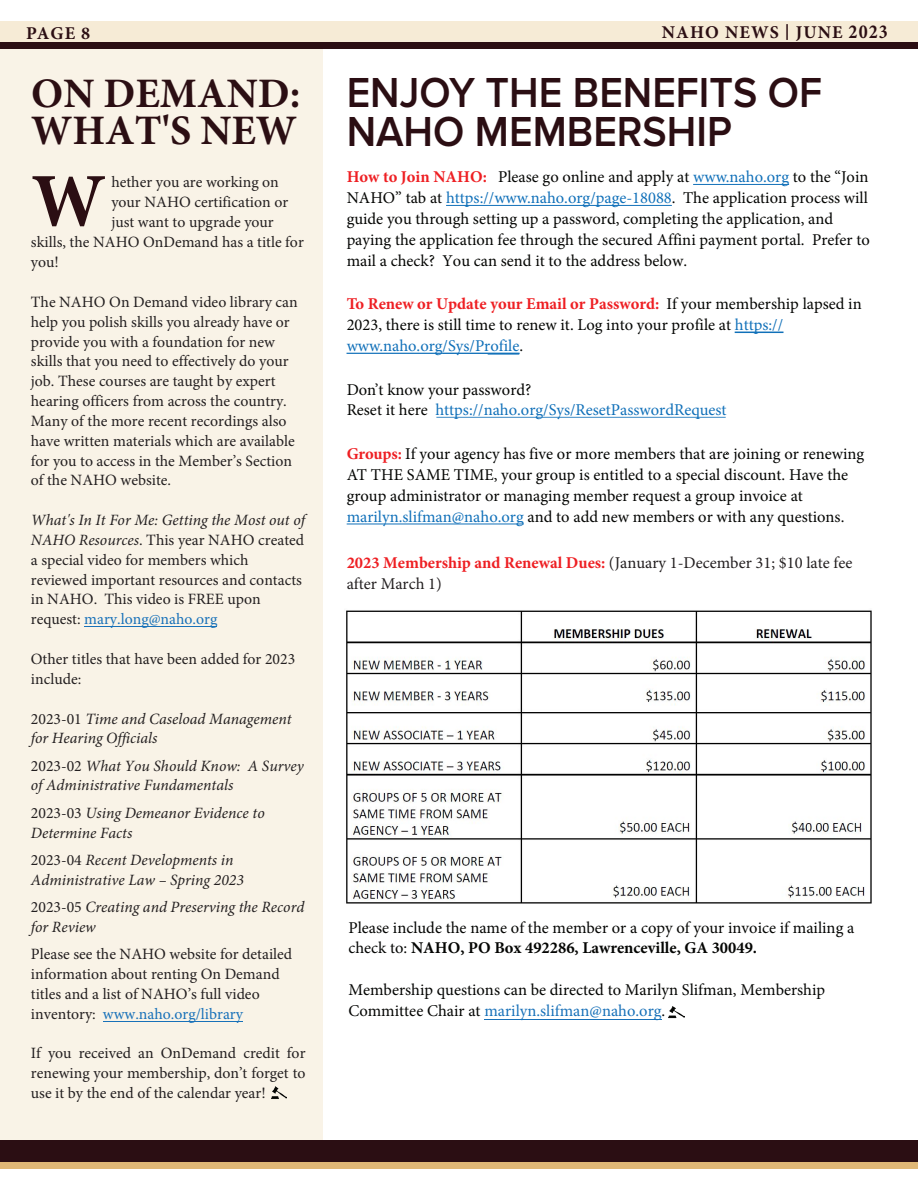
<style>
.page{position:relative;width:918px;height:1188px;background:#fff}
.page>*{position:absolute;margin:0;border:0;box-sizing:border-box;transform-origin:0 0}
.t1{font:700 75.75px "Minion Pro";color:#2b0e13}
.t2{font:600 43.5px/39px "Lincoln Proxima Nova";color:#2b0e13;scale:.94 1}
.t3{font:700 42px/37.3px "Minion Pro";color:#2b0e13}
.t4{font:700 18px "Minion Pro";letter-spacing:.06em;color:#2b0e13}
.t5{font:16.5px/21px "Minion Pro";color:#040503}
.t6{font:16.5px/19.8px "Minion Pro";color:#1070b9}
.t7{font:16.5px/20.9px "Minion Pro";color:#231f20}
.t8{font:15.75px/19.8px "Minion Pro";color:#231f20}
.t9{font:italic 15.75px/19.8px "Minion Pro";color:#231f20}
.s1{font-size:15.9px}
.s2{font-size:19.8px}
.s3{font-weight:700;color:#ee1f23}
.s4{color:#1070b9}
.s5{color:#040503}
.s6{font-style:italic}
.s7{color:#1871b9}
.s8{font-style:normal}
.s9{font-weight:700}
</style>
<div class="page">
<div style="left:0;top:49px;width:322px;height:1091px;background:#f9f3e7"></div>
<div style="left:0;top:21px;width:918px;height:22px;background:#f6ebd6"></div>
<div style="left:0;top:42px;width:918px;height:7px;background:#2b0e13"></div>
<div style="left:0;top:1140px;width:918px;height:22px;background:#2b0e13"></div>
<div style="left:0;top:1162px;width:918px;height:6px;background:#dfb776"></div>
<img style="left:272px;top:1086px;width:15px;height:13px">
<hr style="left:347px;top:524px;width:177px;height:1px;background:#1070b9">
<hr style="left:436px;top:417px;width:290px;height:1px;background:#1070b9">
<hr style="left:442px;top:353px;width:78px;height:1px;background:#1070b9">
<hr style="left:347px;top:353px;width:96px;height:1px;background:#1070b9">
<hr style="left:735px;top:332px;width:49px;height:1px;background:#1070b9">
<hr style="left:446px;top:205px;width:226px;height:1px;background:#1070b9">
<hr style="left:693px;top:184px;width:96px;height:1px;background:#1070b9">
<hr style="left:488px;top:354px;width:31px;height:1px;background:#1070b9">
<hr style="left:484px;top:1019px;width:178px;height:1px;background:#1871b9">
<img style="left:669px;top:1006px;width:15px;height:13px">
<img style="left:346px;top:610px;width:526px;height:294px">
<hr style="left:103px;top:1021px;width:140px;height:1px;background:#1871b9">
<hr style="left:85px;top:626px;width:132px;height:1px;background:#1871b9">
<p class="t4" style="left:26px;top:20px;width:66px">PAGE 8</p>
<p class="t4" style="left:662px;top:20px;width:227px">NAHO NEWS <span class="s1">|</span> JUNE <span class="s2">2023</span></p>
<h3 class="t3" style="left:31px;top:74px;width:271px">ON DEMAND:<br>WHAT'S NEW</h3>
<h2 class="t2" style="left:347px;top:74px;width:507px">ENJOY THE BENEFITS OF<br>NAHO MEMBERSHIP</h2>
<p class="t5" style="left:347px;top:166px;width:525px"><span class="s3">How to Join NAHO:</span> Please go online and apply at <span class="s4">www.naho.org</span> to the “Join NAHO” tab at <span class="s4">https://www.naho.org/page-18088</span>. The application process will guide you through setting up a password, completing the application, and paying the application fee through the secured Affini payment portal. Prefer to mail a check? You can send it to the address below.</p>
<p class="t5" style="left:347px;top:293px;width:517px"><span class="s3">To Renew or Update your Email or Password:</span> If your membership lapsed in<br>2023, there is still time to renew it. Log into your profile at <span class="s4">https:// www.naho.org/Sys/Profile</span>.</p>
<p class="t6" style="left:347px;top:380px;width:382px"><span class="s5">Don’t know your password?<br>Reset it here</span> https://naho.org/Sys/ResetPasswordRequest</p>
<p class="t5" style="left:347px;top:443px;width:519px"><span class="s3">Groups:</span> If your agency has five or more members that are joining or renewing AT THE SAME TIME, your group is entitled to a special discount. Have the group administrator or managing member request a group invoice at <span class="s4">marilyn.slifman@naho.org</span> and to add new members or with any questions.</p>
<p class="t7" style="left:347px;top:552px;width:507px"><span class="s3">2023 Membership and Renewal Dues:</span> (January 1-December 31; $10 late fee after March 1)</p>
<h1 class="t1" style="left:32px;top:148px;width:76px">W</h1>
<p class="t8" style="left:111px;top:172px;width:178px">hether you are working on your NAHO certification or just want to upgrade your</p>
<p class="t8" style="left:31px;top:232px;width:274px">skills, the NAHO OnDemand has a title for you!</p>
<p class="t8" style="left:31px;top:292px;width:268px">The NAHO On Demand video library can help you polish skills you already have or provide you with a foundation for new skills that you need to effectively do your job. These courses are taught by expert hearing officers from across the country.<br>Many of the more recent recordings also have written materials which are available for you to access in the Member’s Section of the NAHO website.</p>
<p class="t8" style="left:31px;top:510px;width:276px"><span class="s6">What's In It For Me: Getting the Most out of NAHO Resources</span>. This year NAHO created a special video for members which reviewed important resources and contacts in NAHO. This video is FREE upon request: <span class="s7">mary.long@naho.org</span></p>
<p class="t8" style="left:31px;top:649px;width:266px">Other titles that have been added for 2023 include:</p>
<p class="t9" style="left:31px;top:709px;width:262px"><span class="s8">2023-01</span> Time and Caseload Management for Hearing Officials</p>
<p class="t9" style="left:31px;top:756px;width:274px"><span class="s8">2023-02</span> What You Should Know: A Survey of Administrative Fundamentals</p>
<p class="t9" style="left:31px;top:803px;width:235px"><span class="s8">2023-03</span> Using Demeanor Evidence to<br>Determine Facts</p>
<p class="t9" style="left:31px;top:850px;width:215px"><span class="s8">2023-04</span> Recent Developments in<br>Administrative Law – Spring 2023</p>
<p class="t9" style="left:31px;top:897px;width:275px"><span class="s8">2023-05</span> Creating and Preserving the Record for Review</p>
<p class="t8" style="left:31px;top:944px;width:263px">Please see the NAHO website for detailed information about renting On Demand titles and a list of NAHO’s full video inventory: <span class="s7">www.naho.org/library</span></p>
<p class="t8" style="left:31px;top:1044px;width:276px;text-align:justify">If you received an OnDemand credit for renewing your membership, don’t forget to use it by the end of the calendar year!</p>
<p class="t5" style="left:348px;top:917px;width:507px">Please include the name of the member or a copy of your invoice if mailing a check to: <span class="s9">NAHO, PO Box 492286, Lawrenceville, GA 30049.</span></p>
<p class="t5" style="left:348px;top:980px;width:478px">Membership questions can be directed to Marilyn Slifman, Membership<br>Committee Chair at <span class="s7">marilyn.slifman@naho.org</span>.</p>
</div>
